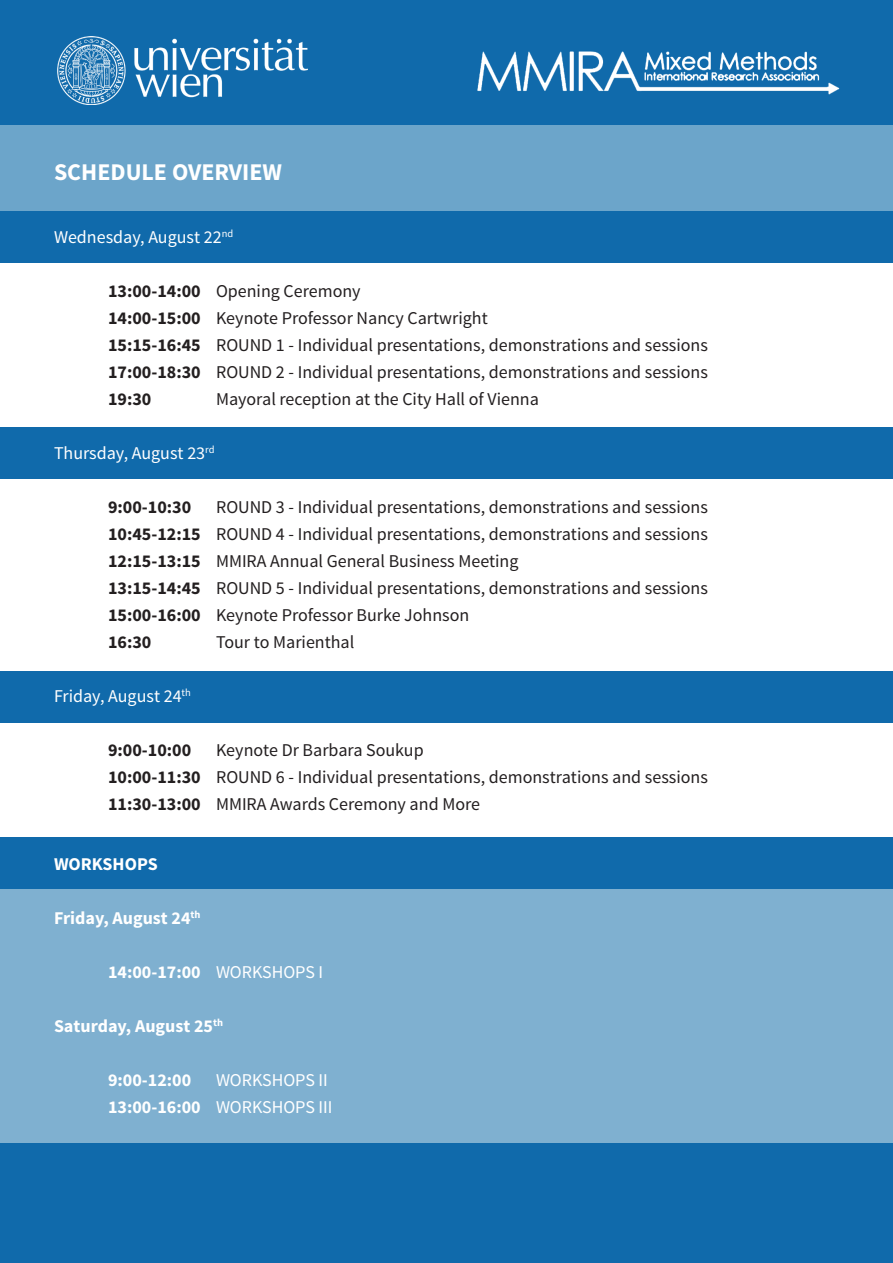
<style>
.page{position:relative;width:893px;height:1263px;background:#fff}
.page>*{position:absolute;margin:0;border:0;box-sizing:border-box;transform-origin:0 0}
.t1{font:700 24px "Source Sans Pro";color:#fff}
.t2{font:18px/27px "Source Sans Pro";color:#231f20}
.t3{font:18px/27px "Source Sans Pro";color:#fff;text-align:right}
.t4{font:700 18px "Source Sans Pro";color:#fff}
.t5{font:700 18px "Source Sans Pro";color:#231f20}
.s1{font-weight:700}
.s2{font-weight:400}
</style>
<div class="page">
<div style="left:0;top:843px;width:893px;height:420px;background:#7fb0d0"></div>
<div style="left:0;top:0;width:893px;height:212px;background:#6ca5ca"></div>
<div style="left:0;top:671px;width:893px;height:51px;background:#106aab"></div>
<div style="left:0;top:427px;width:893px;height:51px;background:#106aab"></div>
<div style="left:0;top:212px;width:893px;height:51px;background:#106aab"></div>
<div style="left:0;top:837px;width:893px;height:51px;background:#106aab"></div>
<div style="left:0;top:0;width:893px;height:124px;background:#106aab"></div>
<div style="left:0;top:1144px;width:893px;height:119px;background:#106aab"></div>
<img style="left:477px;top:51px;width:363px;height:44px">
<img style="left:57px;top:37px;width:251px;height:68px">
<h1 class="t1" style="left:54px;top:156px;width:230px">SCHEDULE OVERVIEW</h1>
<p class="t3" style="left:54px;top:223px;width:181px">Wednesday, August 22<sup>nd</sup></p>
<p class="t2" style="left:108px;top:277px;width:601px"><span class="s1">13:00-14:00</span> Opening Ceremony<br><span class="s1">14:00-15:00</span> Keynote Professor Nancy Cartwright<br><span class="s1">15:15-16:45</span> ROUND 1 - Individual presentations, demonstrations and sessions <span class="s1">17:00-18:30</span> ROUND 2 - Individual presentations, demonstrations and sessions <span class="s1">19:30</span></p>
<p class="t2" style="left:216px;top:385px;width:324px">Mayoral reception at the City Hall of Vienna</p>
<p class="t3" style="left:54px;top:439px;width:162px">Thursday, August 23<sup>rd</sup></p>
<p class="t5" style="left:108px;top:495px;width:85px">9:00-10:30</p>
<p class="t2" style="left:108px;top:493px;width:601px;text-indent:108px">ROUND 3 - Individual presentations, demonstrations and sessions <span class="s1">10:45-12:15</span> ROUND 4 - Individual presentations, demonstrations and sessions <span class="s1">12:15-13:15</span> MMIRA Annual General Business Meeting<br><span class="s1">13:15-14:45</span> ROUND 5 - Individual presentations, demonstrations and sessions <span class="s1">15:00-16:00</span> Keynote Professor Burke Johnson<br><span class="s1">16:30</span></p>
<p class="t2" style="left:216px;top:628px;width:140px">Tour to Marienthal</p>
<p class="t3" style="left:54px;top:682px;width:138px">Friday, August 24<sup>th</sup></p>
<p class="t5" style="left:108px;top:738px;width:85px">9:00-10:00</p>
<p class="t2" style="left:108px;top:736px;width:601px;text-indent:108px">Keynote Dr Barbara Soukup<br><span class="s1">10:00-11:30</span> ROUND 6 - Individual presentations, demonstrations and sessions<br><span class="s1">11:30-13:00</span> MMIRA Awards Ceremony and More</p>
<p class="t4" style="left:54px;top:852px;width:105px">WORKSHOPS</p>
<p class="t4" style="left:54px;top:906px;width:148px">Friday, August 24<sup>th</sup></p>
<p class="t4" style="left:108px;top:960px;width:217px">14:00-17:00 <span class="s2">WORKSHOPS I</span></p>
<p class="t4" style="left:54px;top:1014px;width:171px">Saturday, August 25<sup>th</sup></p>
<p class="t4" style="left:108px;top:1068px;width:85px">9:00-12:00</p>
<p class="t3" style="left:108px;top:1066px;width:226px">WORKSHOPS II<br><span class="s1">13:00-16:00</span> WORKSHOPS III</p>
</div>
